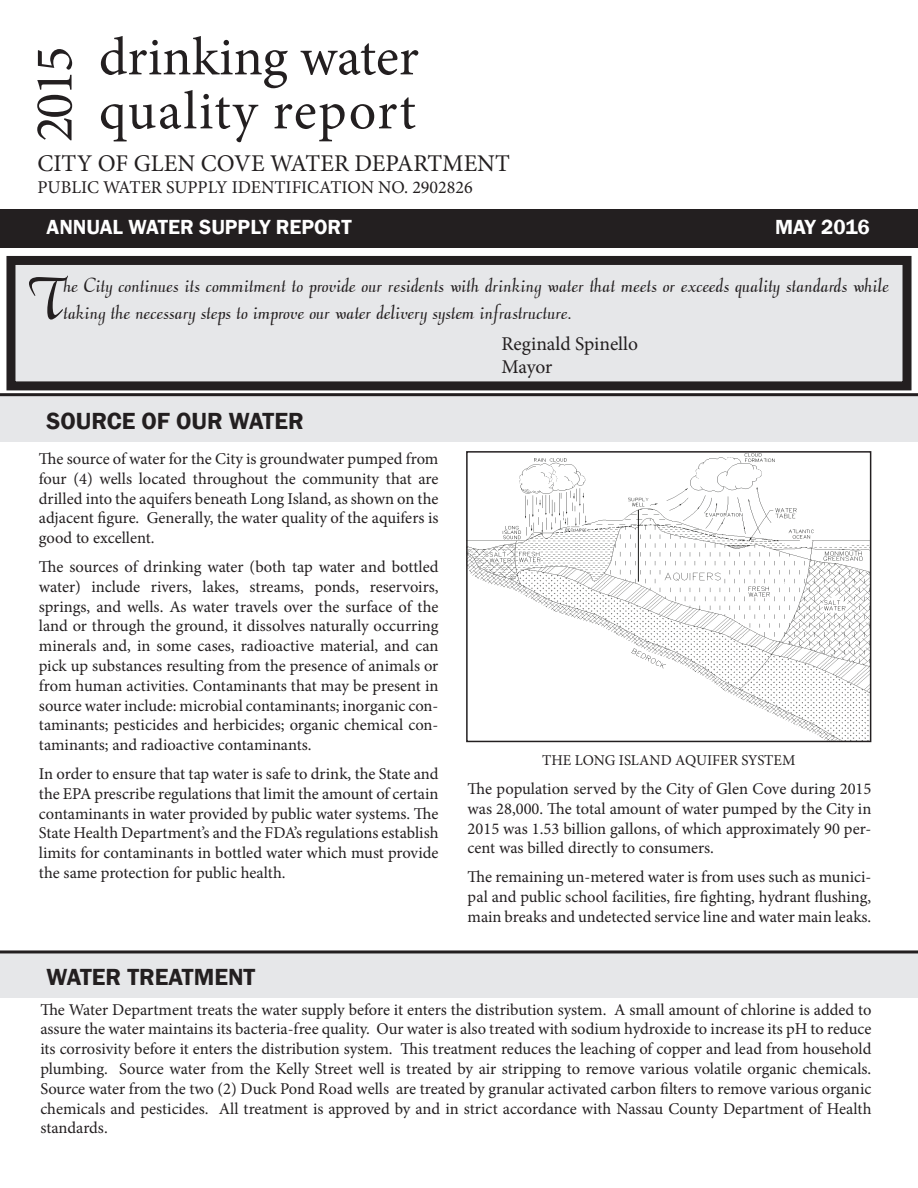
<style>
.page{position:relative;width:918px;height:1188px;background:#fff}
.page>*{position:absolute;margin:0;border:0;box-sizing:border-box;transform-origin:0 0}
.t1{font:64.35px "Aria Script S Si";color:#231f20}
.t2{font:54px/54px "Minion Pro";letter-spacing:.005em;color:#231f20}
.t3{font:600 24px "Franklin Gothic";color:#231f20}
.t4{font:24px "Minion Pro";color:#231f20}
.t5{font:22.5px/27px "Aria Script S Si";color:#231f20}
.t6{font:600 21px "Franklin Gothic";color:#fff}
.t7{font:19.5px/23.4px "Minion Pro";color:#231f20}
.t8{font:18px "Minion Pro";color:#231f20}
.t9{font:16.5px/19.8px "Minion Pro";color:#231f20;text-align:justify}
.t10{font:15px "Minion Pro";color:#231f20}
</style>
<div class="page">
<div style="left:0;top:209px;width:918px;height:39px;background:#231f20"></div>
<div style="left:11px;top:260px;width:896px;height:126px;background:#e6e7e9"></div>
<div style="left:6px;top:256px;width:906px;height:134px;border:9px solid #231f20"></div>
<div style="left:0;top:397px;width:918px;height:45px;background:#e6e7e9"></div>
<hr style="left:0;top:393px;width:918px;height:3px;background:#231f20">
<img style="left:469px;top:454px;width:399px;height:285px">
<div style="left:466px;top:451px;width:405px;height:291px;border:2px solid #231f20"></div>
<div style="left:0;top:952px;width:918px;height:45px;background:#e6e7e9"></div>
<hr style="left:0;top:950px;width:918px;height:3px;background:#231f20">
<h2 class="t2" style="left:99px;top:30px;width:322px">drinking water quality report</h2>
<h2 class="t2" style="left:28px;top:142px;width:97px;rotate:-90deg">2015</h2>
<h3 class="t4" style="left:38px;top:148px;width:474px">CITY OF GLEN COVE WATER DEPARTMENT</h3>
<p class="t8" style="left:38px;top:175px;width:437px">PUBLIC WATER SUPPLY IDENTIFICATION NO. 2902826</p>
<p class="t6" style="left:47px;top:214px;width:307px">ANNUAL WATER SUPPLY REPORT</p>
<p class="t6" style="left:775px;top:214px;width:96px">MAY 2016</p>
<h1 class="t1" style="left:27px;top:268px;width:38px">T</h1>
<h3 class="t5" style="left:63px;top:273px;width:827px">he City continues its commitment to provide our residents with drinking water that meets or exceeds quality standards while taking the necessary steps to improve our water delivery system infrastructure.</h3>
<p class="t7" style="left:501px;top:332px;width:138px">Reginald Spinello<br>Mayor</p>
<h3 class="t3" style="left:47px;top:406px;width:259px">SOURCE OF OUR WATER</h3>
<p class="t9" style="left:39px;top:449px;width:401px">The source of water for the City is groundwater pumped from four (4) wells located throughout the community that are drilled into the aquifers beneath Long Island, as shown on the adjacent figure. Generally, the water quality of the aquifers is good to excellent.</p>
<p class="t9" style="left:39px;top:557px;width:401px">The sources of drinking water (both tap water and bottled water) include rivers, lakes, streams, ponds, reservoirs, springs, and wells. As water travels over the surface of the land or through the ground, it dissolves naturally occurring minerals and, in some cases, radioactive material, and can pick up substances resulting from the presence of animals or from human activities. Contaminants that may be present in source water include: microbial contaminants; inorganic con&shy;taminants; pesticides and herbicides; organic chemical con&shy;taminants; and radioactive contaminants.</p>
<p class="t9" style="left:39px;top:764px;width:401px">In order to ensure that tap water is safe to drink, the State and the EPA prescribe regulations that limit the amount of certain contaminants in water provided by public water systems. The State Health Department’s and the FDA’s regulations establish limits for contaminants in bottled water which must provide the same protection for public health.</p>
<h3 class="t3" style="left:47px;top:962px;width:210px">WATER TREATMENT</h3>
<p class="t10" style="left:542px;top:750px;width:255px">THE LONG ISLAND AQUIFER SYSTEM</p>
<p class="t9" style="left:468px;top:779px;width:405px">The population served by the City of Glen Cove during 2015 was 28,000. The total amount of water pumped by the City in 2015 was 1.53 billion gallons, of which approximately 90 per&shy;cent was billed directly to consumers.</p>
<p class="t9" style="left:468px;top:867px;width:405px">The remaining un-metered water is from uses such as munici&shy;pal and public school facilities, fire fighting, hydrant flushing, main breaks and undetected service line and water main leaks.</p>
<p class="t9" style="left:40px;top:999px;width:833px">The Water Department treats the water supply before it enters the distribution system. A small amount of chlorine is added to assure the water maintains its bacteria-free quality. Our water is also treated with sodium hydroxide to increase its pH to reduce its corrosivity before it enters the distribution system. This treatment reduces the leaching of copper and lead from household plumbing. Source water from the Kelly Street well is treated by air stripping to remove various volatile organic chemicals.<br>Source water from the two (2) Duck Pond Road wells are treated by granular activated carbon filters to remove various organic chemicals and pesticides. All treatment is approved by and in strict accordance with Nassau County Department of Health standards.</p>
</div>
